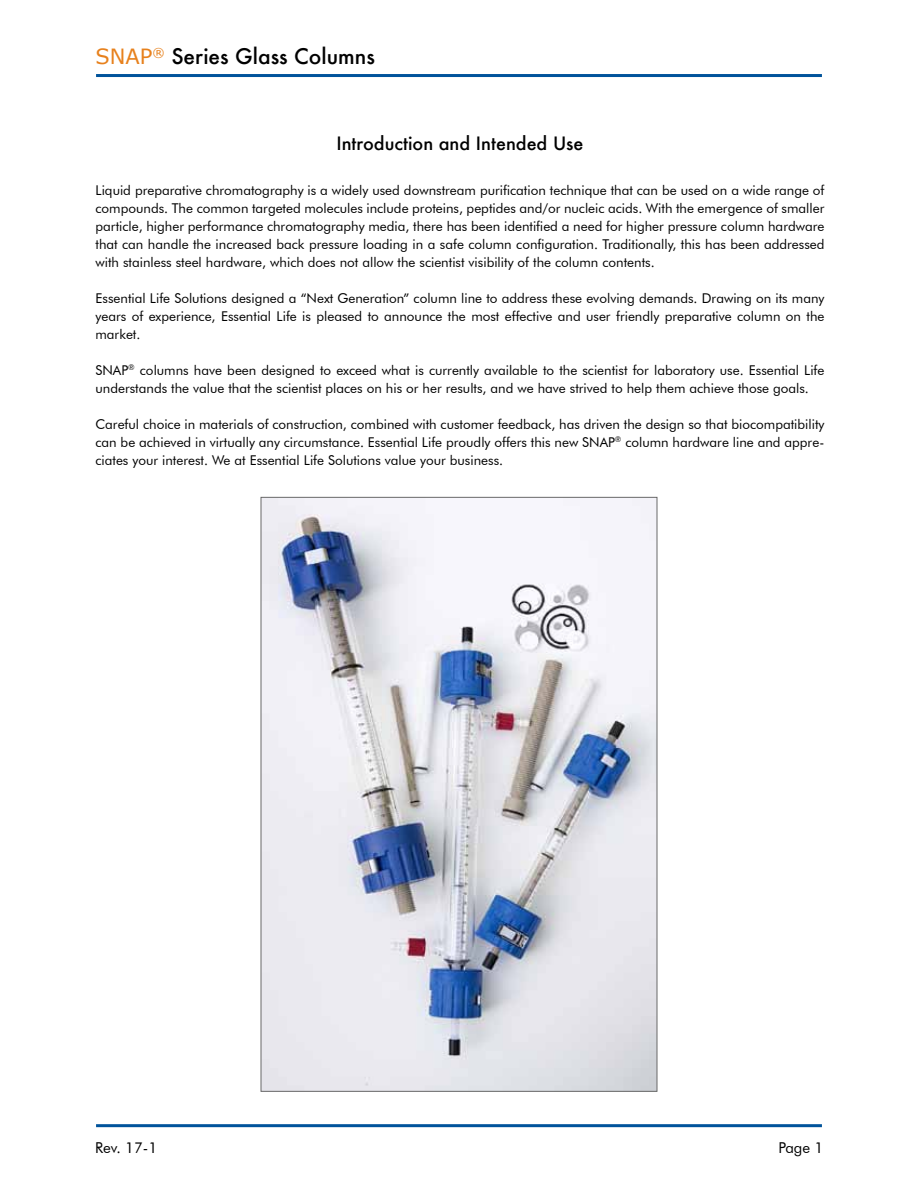
<style>
.page{position:relative;width:918px;height:1188px;background:#fff}
.page>*{position:absolute;margin:0;border:0;box-sizing:border-box;transform-origin:0 0}
.t1{font:500 21px "Futura";color:#000}
.t2{font:500 18px "Futura";color:#000}
.t3{font:15px "Futura BT";color:#000}
.t4{font:13.5px/18px "Futura BT";color:#000;text-align:justify}
.s1{font-family:"Verdana";font-weight:400;color:#e7811d}
</style>
<div class="page">
<img style="left:263px;top:499px;width:392px;height:591px">
<hr style="left:96px;top:74px;width:726px;height:3px;background:#00539b">
<hr style="left:96px;top:1124px;width:726px;height:3px;background:#00539b">
<h1 class="t1" style="left:96px;top:42px;width:281px"><span class="s1">SNAP</span><sup>®</sup> Series Glass Columns</h1>
<h2 class="t2" style="left:336px;top:131px;width:249px">Introduction and Intended Use</h2>
<p class="t4" style="left:96px;top:181px;width:731px">Liquid preparative chromatography is a widely used downstream purification technique that can be used on a wide range of compounds. The common targeted molecules include proteins, peptides and/or nucleic acids. With the emergence of smaller particle, higher performance chromatography media, there has been identified a need for higher pressure column hardware that can handle the increased back pressure loading in a safe column configuration. Traditionally, this has been addressed with stainless steel hardware, which does not allow the scientist visibility of the column contents.</p>
<p class="t4" style="left:96px;top:289px;width:731px">Essential Life Solutions designed a “Next Generation” column line to address these evolving demands. Drawing on its many years of experience, Essential Life is pleased to announce the most effective and user friendly preparative column on the market.</p>
<p class="t4" style="left:96px;top:361px;width:730px">SNAP<sup>®</sup> columns have been designed to exceed what is currently available to the scientist for laboratory use. Essential Life understands the value that the scientist places on his or her results, and we have strived to help them achieve those goals.</p>
<p class="t4" style="left:96px;top:415px;width:730px">Careful choice in materials of construction, combined with customer feedback, has driven the design so that biocompatibility can be achieved in virtually any circumstance. Essential Life proudly offers this new SNAP<sup>®</sup> column hardware line and appre&shy;ciates your interest. We at Essential Life Solutions value your business.</p>
<p class="t3" style="left:95px;top:1139px;width:64px">Rev. 17-1</p>
<p class="t3" style="left:779px;top:1139px;width:46px">Page 1</p>
</div>
